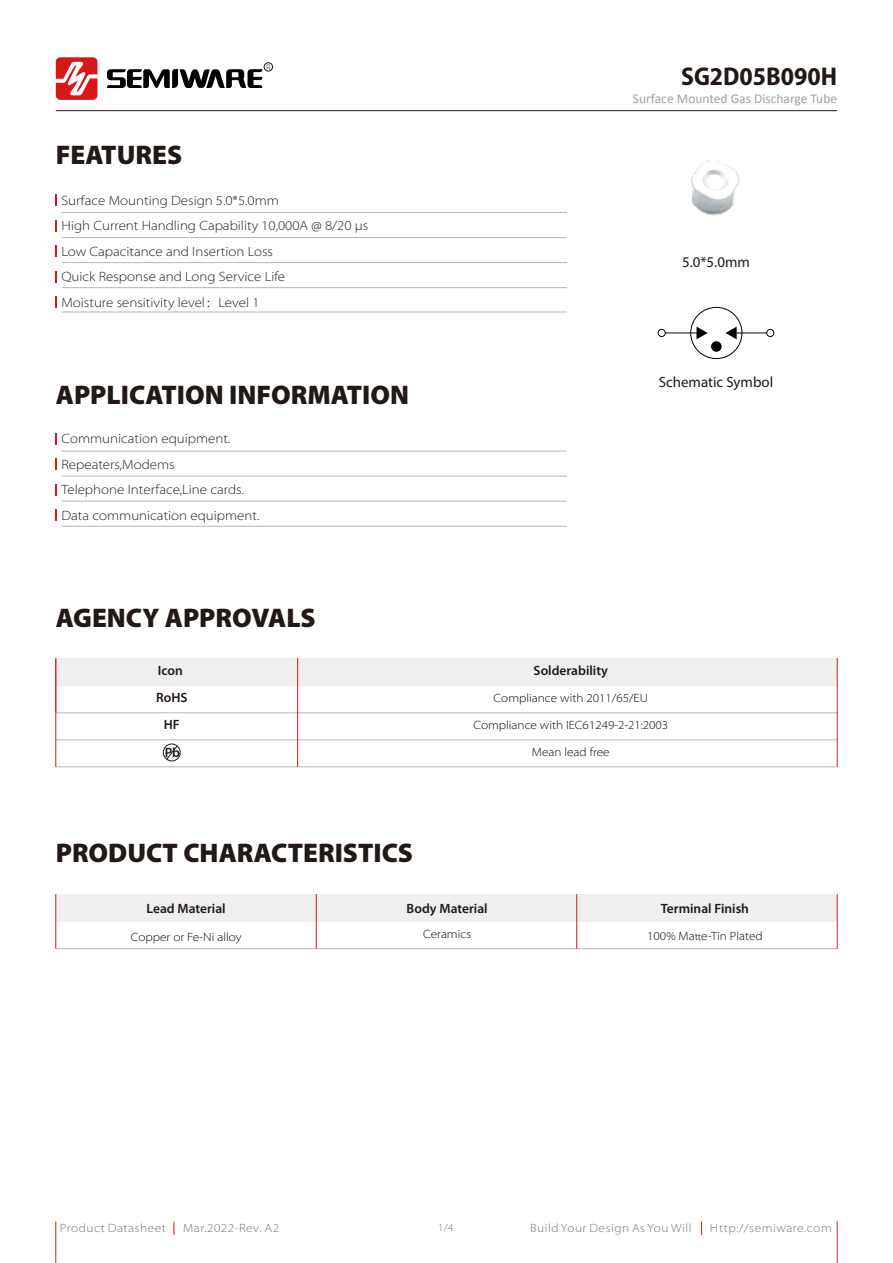
<style>
.page{position:relative;width:893px;height:1263px;background:#fff}
.page>*{position:absolute;margin:0;border:0;box-sizing:border-box;transform-origin:0 0}
.t1{font:900 27px "Myriad Pro";color:#221815}
.t2{font:700 semi-condensed 25.8px "Myriad Pro";color:#221815}
.t3{font:14.85px "Myriad Pro";color:#221815}
.t4{font:300 semi-expanded 13.5px/25.5px "Myriad Pro";color:#221815}
.t5{font:600 13.5px "Myriad Pro";color:#221815}
.t6{font:13.5px "Calibri";color:#9fa0a0}
.t7{font:300 semi-expanded 12px "Myriad Pro";color:#040000}
.t8{font:300 semi-expanded 12px "Myriad Pro";letter-spacing:.05em;color:#727171}
.t9{font:300 semi-expanded 10.5px "Myriad Pro";color:#727171}
.t10{font:300 semi-expanded 8.25px "Myriad Pro";color:#221815}
.s1{font-family:"Adobe Song Std";font-stretch:normal}
</style>
<div class="page">
<hr style="left:56px;top:110px;width:781px;height:1px;background:#221815">
<hr style="left:56px;top:1221px;width:1px;height:42px;background:#d71a18">
<hr style="left:837px;top:1221px;width:1px;height:42px;background:#d71a18">
<svg style="left:701px;top:1221px;width:1px;height:14px"></svg>
<svg style="left:174px;top:1221px;width:1px;height:14px"></svg>
<svg style="left:56px;top:57px;width:41px;height:43px"></svg>
<svg style="left:107px;top:69px;width:155px;height:19px"></svg>
<div style="left:264px;top:63px;width:9px;height:8px;border:1px solid #221815;border-radius:50%"></div>
<svg style="left:56px;top:194px;width:1px;height:12px"></svg>
<svg style="left:56px;top:220px;width:1px;height:12px"></svg>
<svg style="left:56px;top:245px;width:1px;height:12px"></svg>
<svg style="left:56px;top:271px;width:1px;height:12px"></svg>
<svg style="left:56px;top:296px;width:1px;height:12px"></svg>
<hr style="left:61px;top:212px;width:506px;height:1px;background:#b5b6b6">
<hr style="left:61px;top:237px;width:506px;height:1px;background:#b5b6b6">
<hr style="left:61px;top:262px;width:506px;height:1px;background:#b5b6b6">
<hr style="left:61px;top:287px;width:506px;height:1px;background:#b5b6b6">
<hr style="left:61px;top:312px;width:506px;height:1px;background:#b5b6b6">
<svg style="left:56px;top:433px;width:1px;height:12px"></svg>
<svg style="left:56px;top:458px;width:1px;height:12px"></svg>
<svg style="left:56px;top:484px;width:1px;height:12px"></svg>
<svg style="left:56px;top:509px;width:1px;height:12px"></svg>
<hr style="left:61px;top:451px;width:506px;height:1px;background:#b5b6b6">
<hr style="left:61px;top:476px;width:506px;height:1px;background:#b5b6b6">
<hr style="left:61px;top:501px;width:506px;height:1px;background:#b5b6b6">
<hr style="left:61px;top:526px;width:506px;height:1px;background:#b5b6b6">
<hr style="left:56px;top:948px;width:781px;height:1px;background:#b5b6b6">
<div style="left:56px;top:894px;width:781px;height:27px;background:#efefef"></div>
<hr style="left:56px;top:894px;width:1px;height:55px;background:#d71a18">
<hr style="left:316px;top:894px;width:1px;height:55px;background:#d71a18">
<hr style="left:576px;top:894px;width:1px;height:55px;background:#d71a18">
<hr style="left:837px;top:894px;width:1px;height:55px;background:#d71a18">
<div style="left:56px;top:658px;width:782px;height:28px;background:#efefef"></div>
<hr style="left:56px;top:712px;width:781px;height:1px;background:#b5b6b6">
<hr style="left:56px;top:739px;width:781px;height:1px;background:#b5b6b6">
<hr style="left:56px;top:766px;width:781px;height:1px;background:#b5b6b6">
<hr style="left:56px;top:658px;width:1px;height:54px;background:#d71a18">
<hr style="left:297px;top:658px;width:1px;height:109px;background:#d71a18">
<hr style="left:837px;top:658px;width:1px;height:109px;background:#d71a18">
<div style="left:163px;top:743px;width:18px;height:18px;border:1px solid #221815;border-radius:50%"></div>
<svg style="left:165px;top:745px;width:13px;height:15px"></svg>
<hr style="left:56px;top:659px;width:1px;height:108px;background:#d71a18">
<div style="left:690px;top:307px;width:52px;height:52px;border:1px solid #040000;border-radius:50%"></div>
<div style="left:658px;top:329px;width:7px;height:8px;border:1px solid #040000;border-radius:50%"></div>
<div style="left:766px;top:329px;width:8px;height:8px;border:1px solid #040000;border-radius:50%"></div>
<hr style="left:665px;top:333px;width:34px;height:1px;background:#040000">
<hr style="left:733px;top:333px;width:34px;height:1px;background:#040000">
<svg style="left:725px;top:327px;width:12px;height:12px"></svg>
<svg style="left:696px;top:327px;width:12px;height:12px"></svg>
<div style="left:711px;top:341px;width:11px;height:11px;background:#040000;border-radius:50%"></div>
<img style="left:691px;top:160px;width:49px;height:56px">
<h1 class="t1" style="left:56px;top:140px;width:128px">FEATURES</h1>
<p class="t10" style="left:266px;top:62px;width:6px">R</p>
<p class="t4" style="left:61px;top:188px;width:308px">Surface Mounting Design 5.0*5.0mm<br>High Current Handling Capability 10,000A @ 8/20 μs Low Capacitance and Insertion Loss<br>Quick Response and Long Service Life<br>Moisture sensitivity level<span class="s1">：</span>Level 1</p>
<h1 class="t1" style="left:56px;top:379px;width:355px">APPLICATION INFORMATION</h1>
<p class="t4" style="left:61px;top:426px;width:199px">Communication equipment.<br>Repeaters,Modems<br>Telephone Interface,Line cards.<br>Data communication equipment.</p>
<h2 class="t2" style="left:681px;top:62px;width:157px">SG2D05B090H</h2>
<p class="t6" style="left:633px;top:90px;width:206px">Surface Mounted Gas Discharge Tube</p>
<p class="t3" style="left:682px;top:254px;width:69px">5.0*5.0mm</p>
<p class="t3" style="left:659px;top:373px;width:116px">Schematic Symbol</p>
<h1 class="t1" style="left:56px;top:602px;width:261px">AGENCY APPROVALS</h1>
<p class="t5" style="left:158px;top:663px;width:26px">Icon</p>
<p class="t5" style="left:534px;top:663px;width:76px">Solderability</p>
<p class="t5" style="left:156px;top:690px;width:33px">RoHS</p>
<p class="t5" style="left:164px;top:717px;width:17px">HF</p>
<p class="t5" style="left:165px;top:745px;width:17px">Pb</p>
<h1 class="t1" style="left:56px;top:837px;width:359px">PRODUCT CHARACTERISTICS</h1>
<p class="t7" style="left:494px;top:691px;width:156px">Compliance with 2011/65/EU</p>
<p class="t7" style="left:473px;top:718px;width:196px">Compliance with IEC61249-2-21:2003</p>
<p class="t7" style="left:532px;top:745px;width:79px">Mean lead free</p>
<p class="t5" style="left:147px;top:900px;width:81px">Lead Material</p>
<p class="t5" style="left:407px;top:900px;width:83px">Body Material</p>
<p class="t5" style="left:661px;top:900px;width:90px">Terminal Finish</p>
<p class="t7" style="left:131px;top:930px;width:112px">Copper or Fe-Ni alloy</p>
<p class="t7" style="left:423px;top:928px;width:50px">Ceramics</p>
<p class="t7" style="left:647px;top:929px;width:117px">100% Ma<span class="s1">tt</span>e-Tin Plated</p>
<p class="t8" style="left:60px;top:1221px;width:108px">Product Datasheet</p>
<p class="t8" style="left:183px;top:1221px;width:97px">Mar.2022-Rev. A2</p>
<p class="t9" style="left:438px;top:1222px;width:17px">1/4</p>
<p class="t8" style="left:530px;top:1221px;width:163px">Build Your Design As You Will</p>
<p class="t8" style="left:710px;top:1221px;width:123px">Http://semiware.com</p>
</div>
